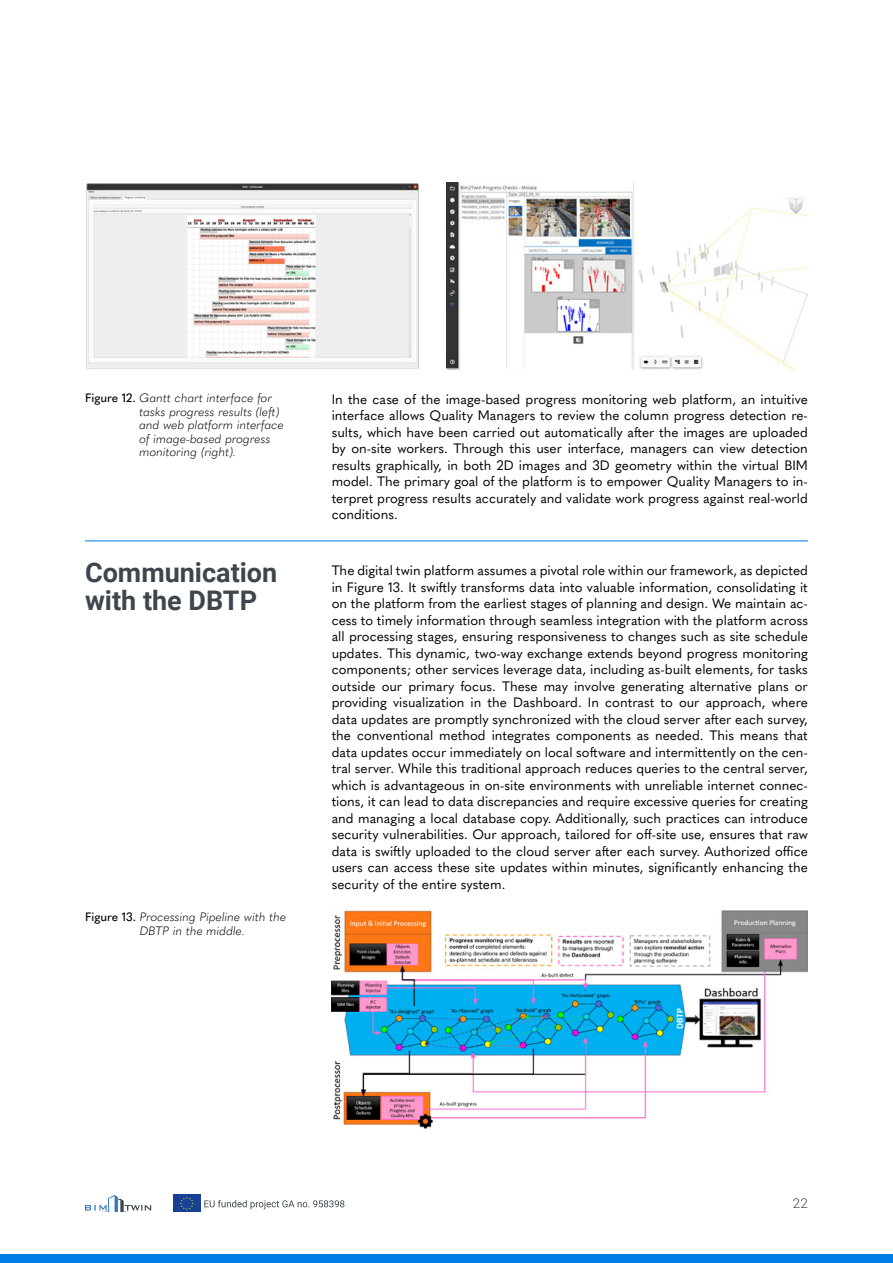
<style>
.page{position:relative;width:893px;height:1263px;background:#fff}
.page>*{position:absolute;margin:0;border:0;box-sizing:border-box;transform-origin:0 0}
.t1{font:700 27px/28.5px "Roboto";color:#3d464d}
.t2{font:13.5px/16.5px "Quasimoda";color:#000;text-align:justify}
.t3{font:300 13.5px "Roboto";color:#3d464d}
.t4{font:italic 300 12px/13.5px "Quasimoda";color:#000}
.s1{font-weight:500;font-style:normal}
</style>
<div class="page">
<div style="left:173px;top:1195px;width:27px;height:17px;background:#164194"></div>
<svg style="left:180px;top:1197px;width:14px;height:13px"></svg>
<svg style="left:204px;top:1200px;width:140px;height:9px"></svg>
<svg style="left:85px;top:1195px;width:66px;height:17px"></svg>
<div style="left:0;top:1254px;width:893px;height:9px;background:#007ee5"></div>
<img style="left:86px;top:183px;width:333px;height:186px">
<img style="left:446px;top:183px;width:362px;height:187px">
<hr style="left:85px;top:540px;width:723px;height:1px;background:#007ee5">
<img style="left:332px;top:910px;width:476px;height:218px">
<p class="t4" style="left:139px;top:391px;width:146px;text-indent:-54px"><span class="s1">Figure 12.</span> Gantt chart interface for tasks progress results (left) and web platform interface of image-based progress monitoring (right).</p>
<h1 class="t1" style="left:85px;top:557px;width:194px">Communication with the DBTP</h1>
<p class="t4" style="left:140px;top:910px;width:148px;text-indent:-55px"><span class="s1">Figure 13.</span> Processing Pipeline with the<br>DBTP in the middle.</p>
<p class="t2" style="left:332px;top:390px;width:478px">In the case of the image-based progress monitoring web platform, an intuitive interface allows Quality Managers to review the column progress detection re&shy;sults, which have been carried out automatically after the images are uploaded by on-site workers. Through this user interface, managers can view detection results graphically, in both 2D images and 3D geometry within the virtual BIM model. The primary goal of the platform is to empower Quality Managers to in&shy;terpret progress results accurately and validate work progress against real-world conditions.</p>
<p class="t2" style="left:332px;top:561px;width:478px">The digital twin platform assumes a pivotal role within our framework, as depicted in Figure 13. It swiftly transforms data into valuable information, consolidating it on the platform from the earliest stages of planning and design. We maintain ac&shy;cess to timely information through seamless integration with the platform across all processing stages, ensuring responsiveness to changes such as site schedule updates. This dynamic, two-way exchange extends beyond progress monitoring components; other services leverage data, including as-built elements, for tasks outside our primary focus. These may involve generating alternative plans or providing visualization in the Dashboard. In contrast to our approach, where data updates are promptly synchronized with the cloud server after each survey, the conventional method integrates components as needed. This means that data updates occur immediately on local software and intermittently on the cen&shy;tral server. While this traditional approach reduces queries to the central server, which is advantageous in on-site environments with unreliable internet connec&shy;tions, it can lead to data discrepancies and require excessive queries for creating and managing a local database copy. Additionally, such practices can introduce security vulnerabilities. Our approach, tailored for off-site use, ensures that raw data is swiftly uploaded to the cloud server after each survey. Authorized office users can access these site updates within minutes, significantly enhancing the security of the entire system.</p>
<p class="t3" style="left:793px;top:1193px;width:16px">22</p>
</div>
